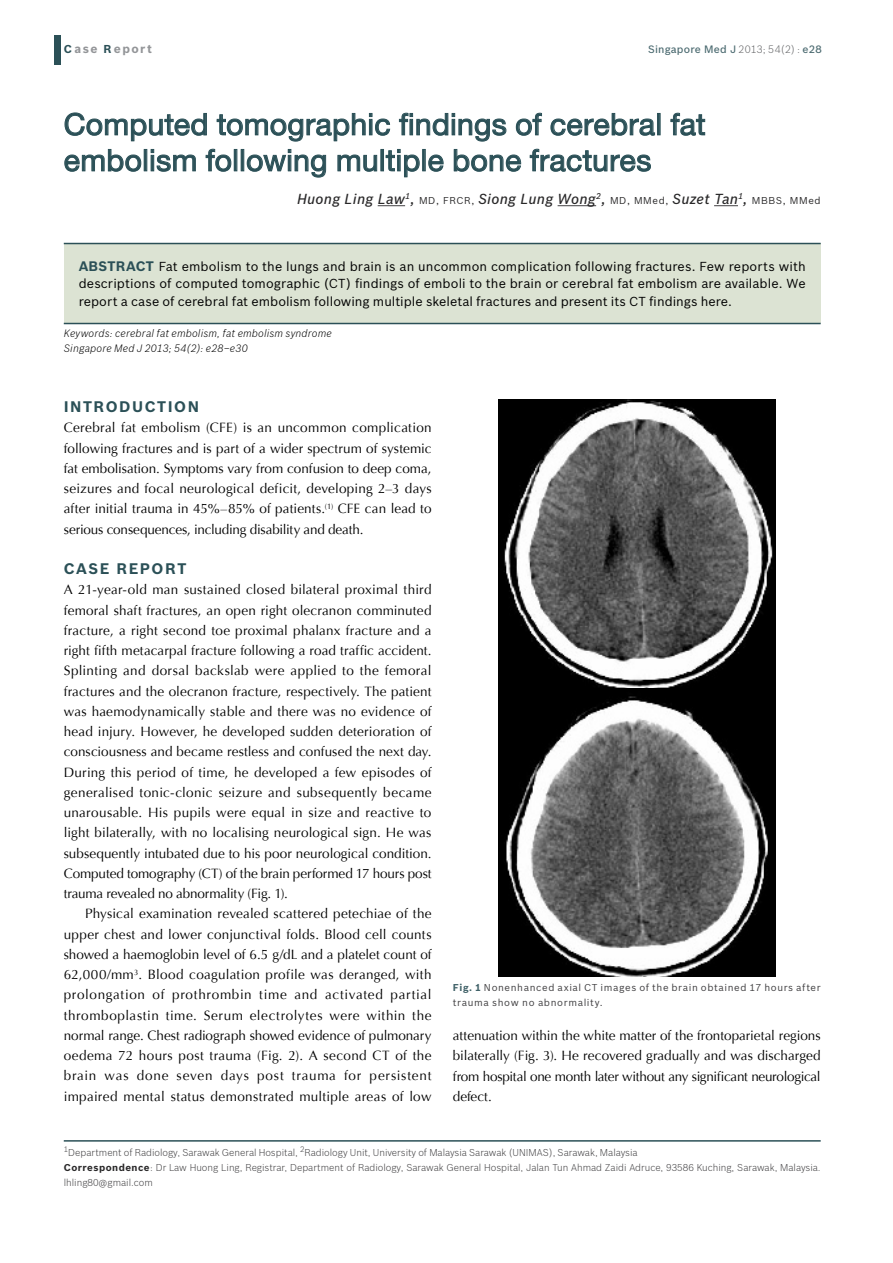
<style>
.page{position:relative;width:893px;height:1263px;background:#fff}
.page>*{position:absolute;margin:0;border:0;box-sizing:border-box;transform-origin:0 0}
.t1{font:30px/36px "Helvetica Neue";letter-spacing:.015em;color:#2b5057}
.t2{font:700 15px "Bosch Sans";letter-spacing:.1em;color:#2b5057}
.t3{font:italic 500 14.25px "Bosch Sans";letter-spacing:.015em;color:#292829}
.t4{font:13.5px/20.2px "Optima";letter-spacing:-.01em;color:#000;text-align:justify}
.t5{font:12.75px/17.2px "Bosch Sans";letter-spacing:.005em;color:#000;text-align:justify}
.t6{font:700 12px "Bosch Sans";letter-spacing:.12em;color:#939598}
.t7{font:italic 300 10.5px/15px "Bosch Sans";letter-spacing:.01em;color:#000}
.t8{font:500 10.5px "Bosch Sans";letter-spacing:.025em;color:#4b6a70}
.t9{font:300 9.75px/15px "Bosch Sans";color:#414042}
.t10{font:9.75px/15.8px "Bosch Sans";letter-spacing:.065em;color:#414042}
.t11{font:300 7.8px "Bosch Sans";color:#414042}
.s1{font-size:11.25px;color:#2b5057}
.s2{font-weight:300;color:#636466}
.s3{font-weight:400;font-style:normal;font-size:9.75px}
.s4{font-weight:700;font-size:13.5px;color:#2b5057}
.s5{font-weight:700;color:#406168}
.s6{font-weight:700;color:#292829}
</style>
<div class="page">
<div style="left:54px;top:35px;width:7px;height:29px;background:#2b5057"></div>
<svg style="left:64px;top:112px;width:143px;height:30px"></svg>
<svg style="left:216px;top:113px;width:174px;height:29px"></svg>
<svg style="left:399px;top:112px;width:108px;height:30px"></svg>
<svg style="left:516px;top:112px;width:26px;height:24px"></svg>
<svg style="left:550px;top:113px;width:105px;height:23px"></svg>
<div style="left:657px;top:113px;width:3px;height:22px;border:1px solid #2b5057"></div>
<svg style="left:670px;top:112px;width:35px;height:24px"></svg>
<svg style="left:64px;top:149px;width:78px;height:23px"></svg>
<div style="left:144px;top:149px;width:3px;height:22px;border:1px solid #2b5057"></div>
<svg style="left:151px;top:149px;width:45px;height:23px"></svg>
<svg style="left:205px;top:148px;width:27px;height:24px"></svg>
<div style="left:234px;top:149px;width:3px;height:22px;border:1px solid #2b5057"></div>
<div style="left:241px;top:149px;width:3px;height:22px;border:1px solid #2b5057"></div>
<svg style="left:246px;top:149px;width:80px;height:29px"></svg>
<svg style="left:337px;top:154px;width:40px;height:18px"></svg>
<div style="left:381px;top:149px;width:3px;height:22px;border:1px solid #2b5057"></div>
<svg style="left:385px;top:149px;width:35px;height:29px"></svg>
<div style="left:422px;top:149px;width:4px;height:22px;border:1px solid #2b5057"></div>
<svg style="left:428px;top:154px;width:16px;height:18px"></svg>
<svg style="left:454px;top:149px;width:67px;height:23px"></svg>
<svg style="left:529px;top:148px;width:122px;height:24px"></svg>
<svg style="left:378px;top:205px;width:27px;height:1px"></svg>
<hr style="left:558px;top:205px;width:38px;height:1px;background:#414042">
<svg style="left:714px;top:205px;width:24px;height:1px"></svg>
<hr style="left:64px;top:1140px;width:757px;height:1px;background:#2b5057">
<div style="left:64px;top:243px;width:757px;height:80px;background:#dce3d3"></div>
<hr style="left:64px;top:243px;width:757px;height:1px;background:#2b5057">
<hr style="left:64px;top:323px;width:757px;height:1px;background:#2b5057">
<img style="left:498px;top:400px;width:277px;height:577px">
<p class="t6" style="left:64px;top:41px;width:90px"><span class="s1">C</span>ase <span class="s1">R</span>eport</p>
<p class="t8" style="left:648px;top:43px;width:175px">Singapore Med J <span class="s2">2013; 54(2) :</span> e28</p>
<h1 class="t1" style="left:64px;top:106px;width:643px">Computed tomographic findings of cerebral fat embolism following multiple bone fractures</h1>
<p class="t3" style="left:297px;top:189px;width:525px">Huong Ling Law<sup>1</sup>, <span class="s3">MD, FRCR,</span> Siong Lung Wong<sup>2</sup>, <span class="s3">MD, MMed,</span> Suzet Tan<sup>1</sup>, <span class="s3">MBBS, MMed</span></p>
<p class="t5" style="left:79px;top:258px;width:729px"><span class="s4">ABSTRACT</span> Fat embolism to the lungs and brain is an uncommon complication following fractures. Few reports with descriptions of computed tomographic (CT) findings of emboli to the brain or cerebral fat embolism are available. We report a case of cerebral fat embolism following multiple skeletal fractures and present its CT findings here.</p>
<p class="t7" style="left:64px;top:325px;width:270px">Keywords: cerebral fat embolism, fat embolism syndrome<br>Singapore Med J 2013; 54(2): e28–e30</p>
<p class="t2" style="left:64px;top:397px;width:137px">INTRODUCTION</p>
<p class="t4" style="left:64px;top:418px;width:369px">Cerebral fat embolism (CFE) is an uncommon complication following fractures and is part of a wider spectrum of systemic fat embolisation. Symptoms vary from confusion to deep coma, seizures and focal neurological deficit, developing 2–3 days after initial trauma in 45%–85% of patients.<sup>(1)</sup> CFE can lead to serious consequences, including disability and death.</p>
<p class="t2" style="left:64px;top:559px;width:124px">CASE REPORT</p>
<p class="t4" style="left:64px;top:580px;width:369px">A 21-year-old man sustained closed bilateral proximal third femoral shaft fractures, an open right olecranon comminuted fracture, a right second toe proximal phalanx fracture and a right fifth metacarpal fracture following a road traffic accident.<br>Splinting and dorsal backslab were applied to the femoral fractures and the olecranon fracture, respectively. The patient was haemodynamically stable and there was no evidence of head injury. However, he developed sudden deterioration of consciousness and became restless and confused the next day.<br>During this period of time, he developed a few episodes of generalised tonic-clonic seizure and subsequently became unarousable. His pupils were equal in size and reactive to light bilaterally, with no localising neurological sign. He was subsequently intubated due to his poor neurological condition.<br>Computed tomography (CT) of the brain performed 17 hours post trauma revealed no abnormality (Fig. 1).</p>
<p class="t4" style="left:64px;top:904px;width:369px;text-indent:21px">Physical examination revealed scattered petechiae of the upper chest and lower conjunctival folds. Blood cell counts showed a haemoglobin level of 6.5 g/dL and a platelet count of 62,000/mm<sup>3</sup>. Blood coagulation profile was deranged, with prolongation of prothrombin time and activated partial thromboplastin time. Serum electrolytes were within the normal range. Chest radiograph showed evidence of pulmonary oedema 72 hours post trauma (Fig. 2). A second CT of the brain was done seven days post trauma for persistent impaired mental status demonstrated multiple areas of low</p>
<p class="t10" style="left:453px;top:979px;width:369px"><span class="s5">Fig. 1</span> Nonenhanced axial CT images of the brain obtained 17 hours after trauma show no abnormality.</p>
<p class="t4" style="left:453px;top:1025px;width:369px">attenuation within the white matter of the frontoparietal regions bilaterally (Fig. 3). He recovered gradually and was discharged from hospital one month later without any significant neurological defect.</p>
<p class="t11" style="left:64px;top:1144px;width:6px">1</p>
<p class="t9" style="left:68px;top:1145px;width:231px">Department of Radiology, Sarawak General Hospital,</p>
<p class="t11" style="left:300px;top:1144px;width:6px">2</p>
<p class="t9" style="left:64px;top:1145px;width:758px;text-indent:241px">Radiology Unit, University of Malaysia Sarawak (UNIMAS), Sarawak, Malaysia<br><span class="s6">Correspondence</span>: Dr Law Huong Ling, Registrar, Department of Radiology, Sarawak General Hospital, Jalan Tun Ahmad Zaidi Adruce, 93586 Kuching, Sarawak, Malaysia. lhling80@gmail.com</p>
</div>
